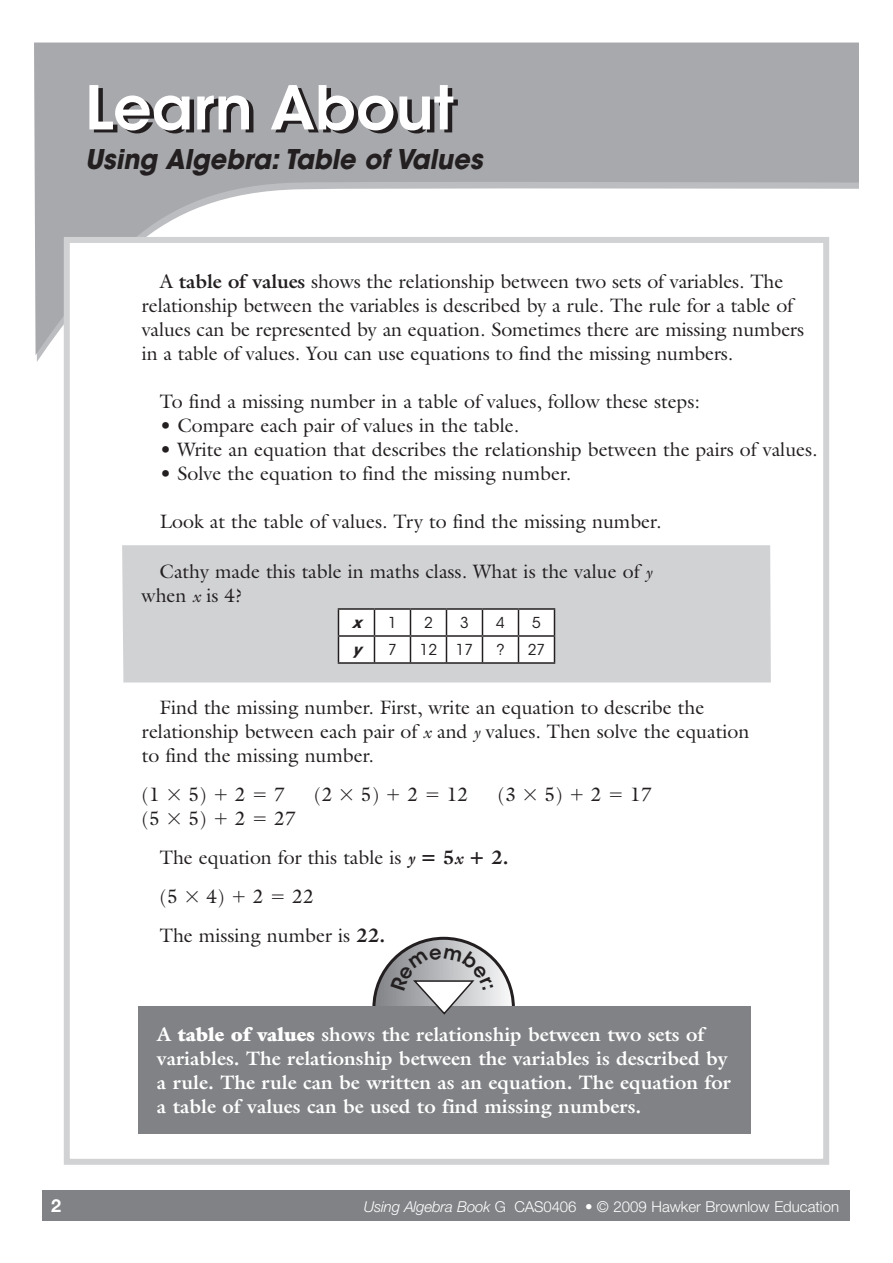
<style>
.page{position:relative;width:893px;height:1263px;background:#fff}
.page>*{position:absolute;margin:0;border:0;box-sizing:border-box;transform-origin:0 0}
.t1{font:600 60px "ITC Avant Garde Std";color:#231f20}
.t2{font:italic 700 27px "ITC Avant Garde Std";color:#231f20;scale:.95 1}
.t3{font:19.5px/24px "Galliard Std";color:#231f20}
.t4{font:700 19.5px/24px "Galliard Std";color:#fff}
.t5{font:700 19.5px "Galliard Std";color:#231f20}
.t6{font:700 18px "Helvetica Neue LT Std";color:#fff}
.t7{font:300 15px "Helvetica Neue LT Std";color:#fff}
.t8{font:15px "ITC Avant Garde Std";color:#231f20}
.t9{font:italic 700 15px "ITC Avant Garde Std";color:#231f20}
.s1{font-weight:700}
.s2{font-style:italic;font-size:16.5px}
.s3{font-weight:700;font-style:italic;font-size:16.5px}
.s4{font-weight:900}
.s5{font-style:italic}
</style>
<div class="page">
<svg style="left:34px;top:43px;width:825px;height:312px;fill:#a8a9ad"></svg>
<div style="left:43px;top:1190px;width:807px;height:30px;background:#808285"></div>
<div style="left:67px;top:240px;width:759px;height:922px;background:#fff"></div>
<div style="left:122px;top:545px;width:649px;height:137px;background:#d1d2d4"></div>
<hr style="left:338px;top:608px;width:36px;height:2px;background:#231f20">
<hr style="left:374px;top:608px;width:36px;height:2px;background:#231f20">
<hr style="left:410px;top:608px;width:36px;height:2px;background:#231f20">
<hr style="left:446px;top:608px;width:36px;height:2px;background:#231f20">
<hr style="left:482px;top:608px;width:36px;height:2px;background:#231f20">
<hr style="left:518px;top:608px;width:37px;height:2px;background:#231f20">
<svg style="left:338px;top:609px;width:217px;height:53px"></svg>
<hr style="left:338px;top:662px;width:217px;height:2px;background:#231f20">
<div style="left:64px;top:237px;width:765px;height:928px;border:6px solid #d1d2d4"></div>
<svg style="left:374px;top:938px;width:139px;height:140px"></svg>
<div style="left:139px;top:1006px;width:612px;height:127px;background:#808285"></div>
<svg style="left:390px;top:947px;width:103px;height:68px"></svg>
<h1 class="t1" style="left:90px;top:88px;width:370px">Learn About</h1>
<h2 class="t2" style="left:85px;top:149px;width:420px">Using Algebra: Table of Values</h2>
<p class="t3" style="left:142px;top:271px;width:664px;text-indent:18px">A <span class="s1">table of values</span> shows the relationship between two sets of variables. The relationship between the variables is described by a rule. The rule for a table of values can be represented by an equation. Sometimes there are missing numbers in a table of values. You can use equations to find the missing numbers.</p>
<p class="t3" style="left:160px;top:391px;width:542px">To find a missing number in a table of values, follow these steps:</p>
<p class="t3" style="left:160px;top:415px;width:361px">• Compare each pair of values in the table.</p>
<p class="t3" style="left:160px;top:439px;width:659px">• Write an equation that describes the relationship between the pairs of values.</p>
<p class="t3" style="left:160px;top:463px;width:413px">• Solve the equation to find the missing number.</p>
<p class="t3" style="left:160px;top:511px;width:503px">Look at the table of values. Try to find the missing number.</p>
<p class="t3" style="left:142px;top:561px;width:512px;text-indent:18px">Cathy made this table in maths class. What is the value of <span class="s2">y </span>when <span class="s2">x</span> is 4?</p>
<p class="t9" style="left:352px;top:617px;width:11px">x</p>
<p class="t8" style="left:388px;top:617px;width:10px">1</p>
<p class="t8" style="left:424px;top:617px;width:10px">2</p>
<p class="t8" style="left:460px;top:617px;width:10px">3</p>
<p class="t8" style="left:496px;top:617px;width:10px">4</p>
<p class="t8" style="left:532px;top:617px;width:10px">5</p>
<p class="t9" style="left:352px;top:644px;width:10px">y</p>
<p class="t8" style="left:388px;top:644px;width:10px">7</p>
<p class="t8" style="left:420px;top:644px;width:55px">12 17</p>
<p class="t8" style="left:496px;top:644px;width:10px">?</p>
<p class="t8" style="left:528px;top:644px;width:19px">27</p>
<p class="t3" style="left:142px;top:697px;width:609px;text-indent:18px">Find the missing number. First, write an equation to describe the relationship between each pair of <span class="s2">x</span> and <span class="s2">y</span> values. Then solve the equation to find the missing number.</p>
<p class="t3" style="left:142px;top:784px;width:20px">(1</p>
<p class="t3" style="left:188px;top:784px;width:59px">5) 2</p>
<p class="t3" style="left:274px;top:784px;width:12px">7</p>
<p class="t3" style="left:314px;top:784px;width:20px">(2</p>
<p class="t3" style="left:361px;top:784px;width:59px">5) 2</p>
<p class="t3" style="left:447px;top:784px;width:23px">12</p>
<p class="t3" style="left:498px;top:784px;width:20px">(3</p>
<p class="t3" style="left:544px;top:784px;width:59px">5) 2</p>
<p class="t3" style="left:630px;top:784px;width:23px">17</p>
<p class="t3" style="left:142px;top:808px;width:20px">(5</p>
<p class="t3" style="left:188px;top:808px;width:59px">5) 2</p>
<p class="t3" style="left:160px;top:801px;width:256px;line-height:39px;text-align:center">27<br>The equation for this table is <span class="s3">y</span></p>
<p class="t5" style="left:443px;top:850px;width:21px">5<span class="s2">x</span></p>
<p class="t5" style="left:491px;top:850px;width:19px">2.</p>
<p class="t3" style="left:160px;top:886px;width:20px">(5</p>
<p class="t3" style="left:206px;top:886px;width:59px">4) 2</p>
<p class="t3" style="left:160px;top:879px;width:227px;line-height:39px;text-indent:132px">22<br>The missing number is <span class="s1">22.</span></p>
<p class="t4" style="left:157px;top:1024px;width:576px">A <span class="s4">table of values</span> shows the relationship between two sets of variables. The relationship between the variables is described by a rule. The rule can be written as an equation. The equation for a table of values can be used to find missing numbers.</p>
<p class="t6" style="left:51px;top:1199px;width:12px">2</p>
<p class="t7" style="left:364px;top:1201px;width:477px"><span class="s5">Using Algebra Book</span> G CAS0406 • © 2009 Hawker Brownlow Education</p>
</div>
